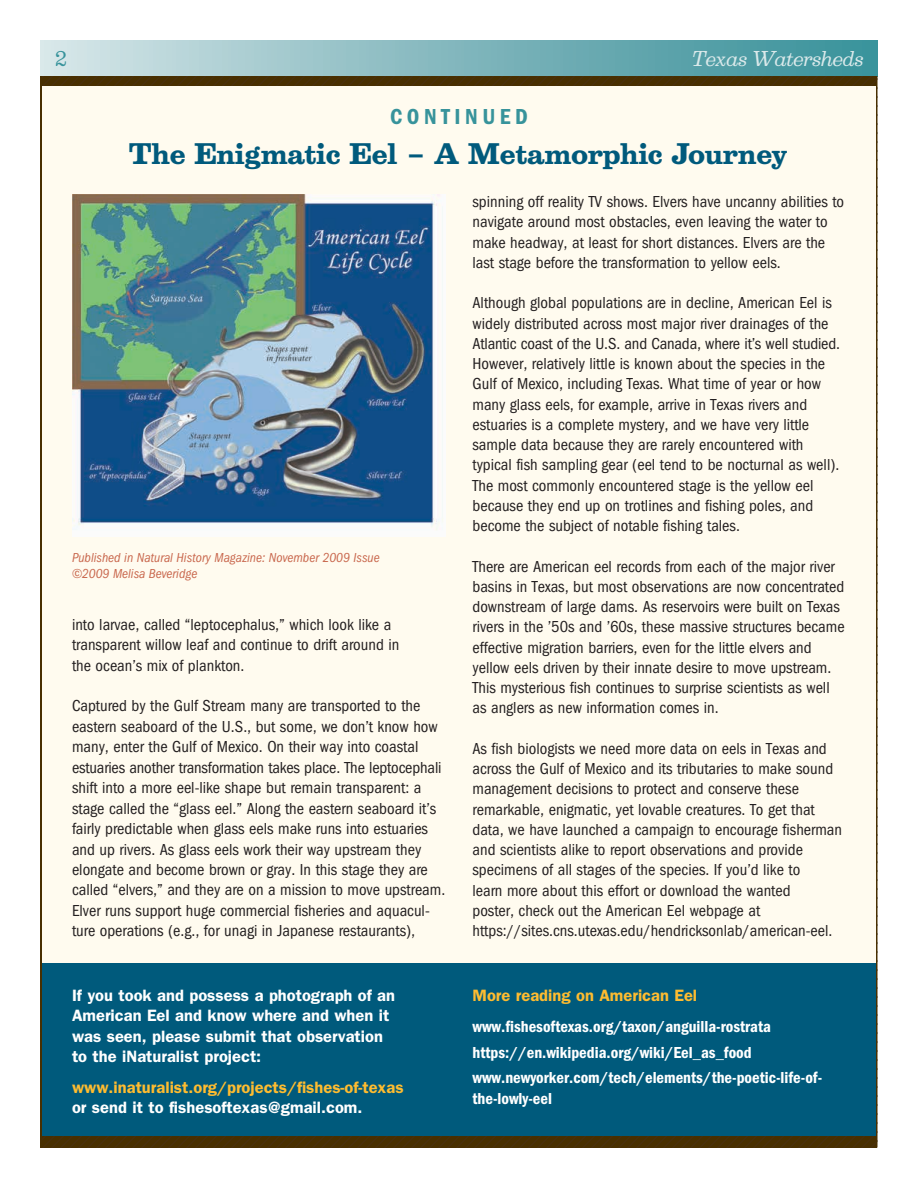
<style>
.page{position:relative;width:918px;height:1188px;background:#fff}
.page>*{position:absolute;margin:0;border:0;box-sizing:border-box;transform-origin:0 0}
.t1{font:700 27px "Belizio";letter-spacing:-.015em;color:#005a7c}
.t2{font:600 condensed 22.5px "Franklin Gothic";letter-spacing:.2em;color:#37939b}
.t3{font:italic 19.5px "Belizio";letter-spacing:-.025em;color:#dae9ea}
.t4{font:19.5px "Belizio";color:#37939b}
.t5{font:condensed 16.5px/20.2px "Franklin Gothic";color:#231f20}
.t6{font:600 16.5px/20.2px "Franklin Gothic";color:#fff}
.t7{font:600 condensed 16.5px/25.7px "Franklin Gothic";color:#fff}
.t8{font:600 16.5px "Franklin Gothic";color:#febc30}
.t9{font:italic condensed 13.5px/16.5px "Franklin Gothic";color:#c9684e}
</style>
<div class="page">
<div style="left:40px;top:40px;width:838px;height:36px;background:linear-gradient(to right,#d4e4e6,#348e97)"></div>
<div style="left:41px;top:76px;width:836px;height:1072px;background:#482f00"></div>
<div style="left:42px;top:86px;width:834px;height:1050px;background:#fffbef"></div>
<hr style="left:876px;top:76px;width:2px;height:1072px;background:#482f00">
<img style="left:72px;top:195px;width:374px;height:341px">
<div style="left:42px;top:963px;width:834px;height:173px;background:#005a7c"></div>
<hr style="left:40px;top:76px;width:2px;height:1072px;background:#482f00">
<p class="t4" style="left:55px;top:46px;width:13px">2</p>
<p class="t3" style="left:692px;top:46px;width:173px">Texas Watersheds</p>
<h2 class="t2" style="left:390px;top:103px;width:139px">CONTINUED</h2>
<h1 class="t1" style="left:129px;top:136px;width:660px">The Enigmatic Eel – A Metamorphic Journey</h1>
<p class="t9" style="left:72px;top:549px;width:309px">Published in Natural History Magazine: November 2009 Issue ©2009 Melisa Beveridge</p>
<p class="t5" style="left:72px;top:614px;width:329px">into larvae, called “leptocephalus,” which look like a transparent willow leaf and continue to drift around in the ocean’s mix of plankton.</p>
<p class="t5" style="left:72px;top:696px;width:375px">Captured by the Gulf Stream many are transported to the eastern seaboard of the U.S., but some, we don’t know how many, enter the Gulf of Mexico. On their way into coastal estuaries another transformation takes place. The leptocephali shift into a more eel-like shape but remain transparent: a stage called the “glass eel.” Along the eastern seaboard it’s fairly predictable when glass eels make runs into estuaries and up rivers. As glass eels work their way upstream they elongate and become brown or gray. In this stage they are called “elvers,” and they are on a mission to move upstream.<br>Elver runs support huge commercial fisheries and aquacul&shy;ture operations (e.g., for unagi in Japanese restaurants),</p>
<p class="t6" style="left:72px;top:985px;width:325px">If you took and possess a photograph of an American Eel and know where and when it was seen, please submit that observation to the iNaturalist project:</p>
<p class="t8" style="left:72px;top:1077px;width:333px">www.inaturalist.org/projects/fishes-of-texas</p>
<p class="t6" style="left:72px;top:1097px;width:292px">or send it to fishesoftexas@gmail.com.</p>
<p class="t5" style="left:473px;top:192px;width:373px">spinning off reality TV shows. Elvers have uncanny abilities to navigate around most obstacles, even leaving the water to make headway, at least for short distances. Elvers are the last stage before the transformation to yellow eels.</p>
<p class="t5" style="left:473px;top:293px;width:369px">Although global populations are in decline, American Eel is widely distributed across most major river drainages of the Atlantic coast of the U.S. and Canada, where it’s well studied.<br>However, relatively little is known about the species in the Gulf of Mexico, including Texas. What time of year or how many glass eels, for example, arrive in Texas rivers and estuaries is a complete mystery, and we have very little sample data because they are rarely encountered with typical fish sampling gear (eel tend to be nocturnal as well).<br>The most commonly encountered stage is the yellow eel because they end up on trotlines and fishing poles, and become the subject of notable fishing tales.</p>
<p class="t5" style="left:473px;top:556px;width:374px">There are American eel records from each of the major river basins in Texas, but most observations are now concentrated downstream of large dams. As reservoirs were built on Texas rivers in the ’50s and ’60s, these massive structures became effective migration barriers, even for the little elvers and yellow eels driven by their innate desire to move upstream.<br>This mysterious fish continues to surprise scientists as well as anglers as new information comes in.</p>
<p class="t5" style="left:473px;top:738px;width:371px">As fish biologists we need more data on eels in Texas and across the Gulf of Mexico and its tributaries to make sound management decisions to protect and conserve these remarkable, enigmatic, yet lovable creatures. To get that data, we have launched a campaign to encourage fisherman and scientists alike to report observations and provide specimens of all stages of the species. If you’d like to<br>learn more about this effort or download the wanted<br>poster, check out the American Eel webpage at https://sites.cns.utexas.edu/hendricksonlab/american-eel.</p>
<p class="t8" style="left:473px;top:986px;width:226px">More reading on American Eel</p>
<p class="t7" style="left:473px;top:1014px;width:351px">www.fishesoftexas.org/taxon/anguilla-rostrata https://en.wikipedia.org/wiki/Eel_as_food www.newyorker.com/tech/elements/the-poetic-life-of-</p>
<p class="t7" style="left:473px;top:1085px;width:81px">the-lowly-eel</p>
</div>
